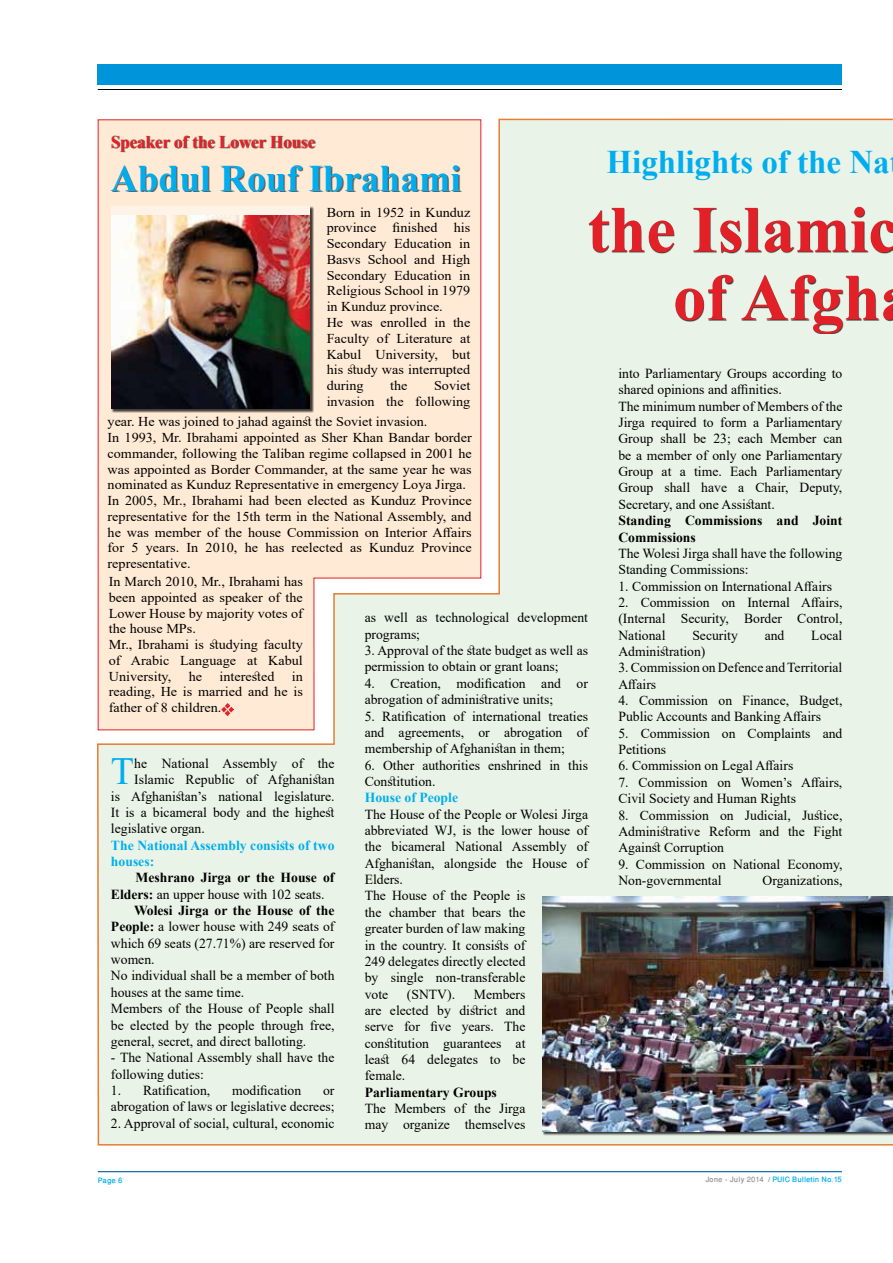
<style>
.page{position:relative;width:893px;height:1263px;background:#fff}
.page>*{position:absolute;margin:0;border:0;box-sizing:border-box;transform-origin:0 0}
.t1{font:700 66px/67.9px "Times New Roman";color:#e31f27;text-align:right}
.t2{font:38.55px "Times New Roman";color:#00aeef}
.t3{font:700 37.5px "Times New Roman";color:#00aeef}
.t4{font:700 33px "Times New Roman";color:#00aeef}
.t5{font:700 18px "Times New Roman";color:#ed1d24;scale:.94 1}
.t6{font:13.8px/16.4px "Times New Roman";color:#000}
.t7{font:700 13.8px/16.4px "Times New Roman";color:#000}
.t8{font:700 13.8px/16.4px "Times New Roman";color:#00aeef}
.t9{font:13.5px/15.8px "Times New Roman";color:#000;scale:1.05 1}
.t10{font:500 10.5px "Win Soft Pro";color:#00aeef}
.s1{font-weight:700}
.s2{color:#939598}
</style>
<div class="page">
<hr style="left:98px;top:1171px;width:744px;height:1px;background:#005ea1">
<hr style="left:98px;top:89px;width:744px;height:1px;background:#000">
<div style="left:98px;top:64px;width:744px;height:21px;background:#0095da"></div>
<div style="left:97px;top:118px;width:796px;height:1028px;background:#eaf3e7"></div>
<svg style="left:97px;top:119px;width:385px;height:612px;background:#fce9d6"></svg>
<div style="left:112px;top:136px;width:349px;height:56px;background:#000;opacity:.6"></div>
<div style="left:111px;top:206px;width:203px;height:207px;background:#000;opacity:.75"></div>
<div style="left:111px;top:206px;width:199px;height:203px;background:#fff3e7"></div>
<img style="left:111px;top:215px;width:199px;height:194px">
<div style="left:589px;top:208px;width:304px;height:126px;background:#000;opacity:.75"></div>
<img style="left:542px;top:896px;width:351px;height:236px">
<svg style="left:221px;top:703px;width:12px;height:12px"></svg>
<h3 class="t5" style="left:111px;top:129px;width:219px">Speaker of the Lower House</h3>
<h3 class="t3" style="left:111px;top:151px;width:352px">Abdul Rouf Ibrahami</h3>
<h3 class="t4" style="left:606px;top:138px;width:285px">Highlights of the Na</h3>
<h1 class="t1" style="left:588px;top:194px;width:311px">the Islamic of Afgh</h1>
<p class="t9" style="left:327px;top:204px;width:138px">Born in 1952 in Kunduz province finished his<br>Secondary Education in<br>Basvs School and High<br>Secondary Education in<br>Religious School in 1979 in Kunduz province.<br>He was enrolled in the<br>Faculty of Literature at<br>Kabul University, but his study was interrupted during</p>
<p class="t6" style="left:618px;top:365px;width:225px">into Parliamentary Groups according to shared opinions and affinities.<br>The minimum number of Members of the Jirga required to form a Parliamentary Group shall be 23; each Member can be a member of only one Parliamentary Group at a time. Each Parliamentary Group shall have a Chair, Deputy, Secretary, and one Assistant.</p>
<p class="t7" style="left:618px;top:512px;width:225px">Standing Commissions and Joint<br>Commissions</p>
<p class="t6" style="left:618px;top:545px;width:225px">The Wolesi Jirga shall have the following<br>Standing Commissions:</p>
<p class="t6" style="left:618px;top:577px;width:215px">1. Commission on International Affairs</p>
<p class="t6" style="left:618px;top:594px;width:225px;text-align:justify">2. Commission on Internal Affairs, (Internal Security, Border Control, National</p>
<p class="t9" style="left:327px;top:377px;width:138px;text-align:right">Soviet<br>invasion the following</p>
<p class="t9" style="left:390px;top:377px;width:18px">the</p>
<p class="t9" style="left:108px;top:413px;width:348px">year. He was joined to jahad against the Soviet invasion.<br>In 1993, Mr. Ibrahami appointed as Sher Khan Bandar border commander, following the Taliban regime collapsed in 2001 he was appointed as Border Commander, at the same year he was nominated as Kunduz Representative in emergency Loya Jirga.<br>In 2005, Mr., Ibrahami had been elected as Kunduz Province representative for the 15th term in the National Assembly, and he was member of the house Commission on Interior Affairs for 5 years. In 2010, he has reelected as Kunduz Province representative.</p>
<p class="t9" style="left:109px;top:573px;width:186px">In March 2010, Mr., Ibrahami has been appointed as speaker of the<br>Lower House by majority votes of the house MPs.<br>Mr., Ibrahami is studying faculty of Arabic Language at Kabul<br>University,</p>
<p class="t6" style="left:365px;top:609px;width:225px">as well as technological development programs;</p>
<p class="t6" style="left:365px;top:642px;width:225px">3. Approval of the state budget as well as permission to obtain or grant loans;</p>
<p class="t6" style="left:365px;top:675px;width:225px">4. Creation, modification and or abrogation of administrative units;</p>
<p class="t6" style="left:365px;top:707px;width:225px;text-align:justify">5. Ratification of international treaties and agreements, or abrogation of membership of Afghanistan in them;</p>
<p class="t6" style="left:365px;top:756px;width:225px">6. Other authorities enshrined in this<br>Constitution.</p>
<p class="t8" style="left:365px;top:789px;width:95px">House of People</p>
<p class="t6" style="left:365px;top:805px;width:225px">The House of the People or Wolesi Jirga abbreviated WJ, is the lower house of the bicameral National Assembly of<br>Afghanistan, alongside the House of<br>Elders.<br>The House of the People is<br>the chamber that bears the<br>greater burden of law making<br>in the country. It consists of<br>249 delegates directly elected<br>by single non-transferable<br>vote</p>
<p class="t6" style="left:692px;top:626px;width:47px">Security</p>
<p class="t6" style="left:765px;top:626px;width:21px">and</p>
<p class="t6" style="left:811px;top:626px;width:33px">Local</p>
<p class="t6" style="left:618px;top:643px;width:89px">Administration)</p>
<p class="t6" style="left:618px;top:659px;width:225px">3. Commission on Defence and Territorial<br>Affairs</p>
<p class="t6" style="left:618px;top:692px;width:225px">4. Commission on Finance, Budget,<br>Public Accounts and Banking Affairs</p>
<p class="t6" style="left:618px;top:724px;width:225px">5. Commission on Complaints and<br>Petitions</p>
<p class="t6" style="left:618px;top:757px;width:176px">6. Commission on Legal Affairs</p>
<p class="t6" style="left:618px;top:774px;width:225px">7. Commission on Women’s Affairs,<br>Civil Society and Human Rights</p>
<p class="t6" style="left:618px;top:806px;width:225px;text-align:justify">8. Commission on Judicial, Justice, Administrative Reform and the Fight Against Corruption</p>
<p class="t6" style="left:618px;top:855px;width:225px">9. Commission on National Economy,<br>Non-governmental</p>
<p class="t9" style="left:109px;top:668px;width:186px;text-align:justify;text-indent:183px">in reading, He is married and he is father of 8 children.</p>
<p class="t9" style="left:189px;top:668px;width:14px">he</p>
<p class="t9" style="left:220px;top:668px;width:54px">interested</p>
<h2 class="t2" style="left:111px;top:744px;width:25px">T</h2>
<p class="t6" style="left:134px;top:755px;width:202px">he National Assembly of the</p>
<p class="t6" style="left:134px;top:771px;width:202px">Islamic Republic of Afghanistan</p>
<p class="t6" style="left:111px;top:787px;width:225px">is Afghanistan’s national legislature.</p>
<p class="t6" style="left:111px;top:804px;width:225px">It is a bicameral body and the highest</p>
<p class="t6" style="left:111px;top:820px;width:95px">legislative organ.</p>
<p class="t8" style="left:111px;top:836px;width:225px">The National Assembly consists of two houses:</p>
<p class="t7" style="left:136px;top:869px;width:200px">Meshrano Jirga or the House of</p>
<p class="t6" style="left:111px;top:885px;width:215px"><span class="s1">Elders:</span> an upper house with 102 seats.</p>
<p class="t7" style="left:134px;top:902px;width:202px">Wolesi Jirga or the House of the</p>
<p class="t6" style="left:111px;top:918px;width:225px"><span class="s1">People:</span> a lower house with 249 seats of</p>
<p class="t6" style="left:111px;top:934px;width:225px">which 69 seats (27.71%) are reserved for</p>
<p class="t6" style="left:111px;top:951px;width:45px">women.</p>
<p class="t6" style="left:111px;top:967px;width:225px">No individual shall be a member of both</p>
<p class="t6" style="left:111px;top:983px;width:135px">houses at the same time.</p>
<p class="t6" style="left:111px;top:1000px;width:225px">Members of the House of People shall</p>
<p class="t6" style="left:111px;top:1016px;width:225px">be elected by the people through free,</p>
<p class="t6" style="left:111px;top:1033px;width:197px">general, secret, and direct balloting.</p>
<p class="t6" style="left:111px;top:1049px;width:225px">- The National Assembly shall have the following duties:</p>
<p class="t6" style="left:111px;top:1082px;width:101px">1. Ratification,</p>
<p class="t6" style="left:232px;top:1082px;width:71px">modification</p>
<p class="t6" style="left:763px;top:872px;width:81px">Organizations,</p>
<p class="t6" style="left:365px;top:985px;width:162px;text-align:justify;text-indent:109px">Members are elected by district and serve for five years. The constitution guarantees at least 64 delegates to be female.</p>
<p class="t7" style="left:365px;top:1083px;width:134px">Parliamentary Groups</p>
<p class="t6" style="left:365px;top:1100px;width:162px">The Members of the Jirga may organize themselves</p>
<p class="t6" style="left:407px;top:985px;width:50px">(SNTV).</p>
<p class="t6" style="left:111px;top:1082px;width:225px;text-align:right">or<br>abrogation of laws or legislative decrees;</p>
<p class="t6" style="left:111px;top:1114px;width:225px">2. Approval of social, cultural, economic</p>
<p class="t10" style="left:98px;top:1172px;width:26px">Page 6</p>
<p class="t10" style="left:705px;top:1172px;width:138px"><span class="s2">Jone - July 2014 /</span> PUIC Bulletin No.15</p>
</div>
